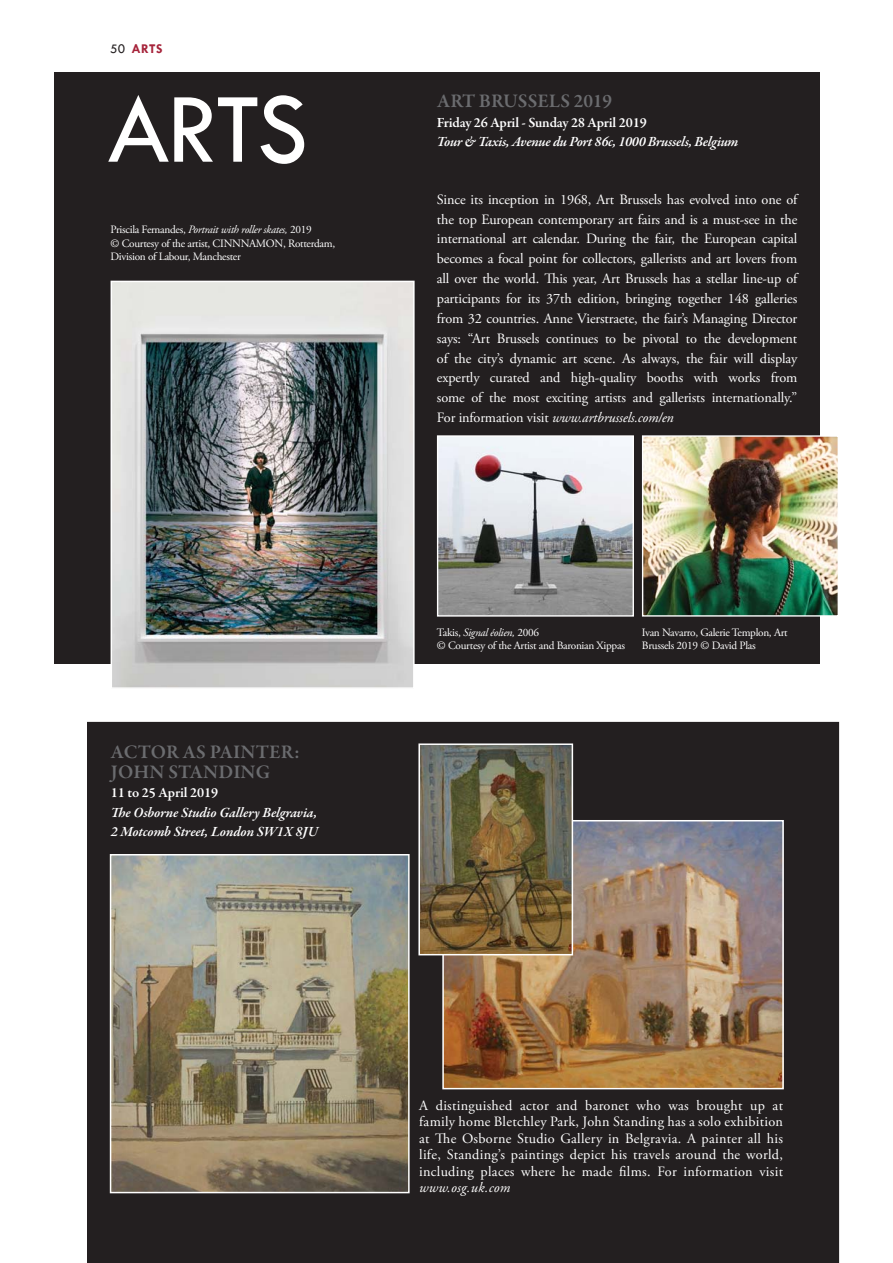
<style>
.page{position:relative;width:893px;height:1263px;background:#fff}
.page>*{position:absolute;margin:0;border:0;box-sizing:border-box;transform-origin:0 0}
.t1{font:103.35px "Tw Cen";color:#fff}
.t2{font:600 19.5px/19.5px "Garamond Premr Pro";letter-spacing:.005em;color:#6b6c6f}
.t3{font:14.25px/19.8px "Adobe Garamond Pro";letter-spacing:-.005em;color:#fff;text-align:justify}
.t4{font:italic 600 14.25px/19.5px "Garamond Premr Pro";letter-spacing:-.015em;color:#fff}
.t5{font:600 14.25px "Garamond Premr Pro";letter-spacing:-.01em;color:#fff}
.t6{font:italic 14.25px "Adobe Garamond Pro";letter-spacing:.02em;color:#fff}
.t7{font:700 13.5px "Tw Cen";color:#a6233a}
.t8{font:11.25px/13.8px "Adobe Garamond Pro";letter-spacing:-.025em;color:#fff}
.s1{font-weight:400;color:#231f20}
.s2{font-style:italic}
</style>
<div class="page">
<div style="left:87px;top:722px;width:752px;height:541px;background:#231f20"></div>
<img style="left:445px;top:823px;width:336px;height:263px">
<div style="left:442px;top:820px;width:342px;height:269px;border:2px solid #fff"></div>
<img style="left:113px;top:857px;width:294px;height:333px">
<div style="left:110px;top:854px;width:300px;height:339px;border:2px solid #fff"></div>
<div style="left:54px;top:72px;width:766px;height:591px;background:#231f20"></div>
<img style="left:439px;top:437px;width:193px;height:178px">
<div style="left:437px;top:435px;width:197px;height:182px;border:1px solid #fff"></div>
<img style="left:644px;top:437px;width:193px;height:178px">
<div style="left:642px;top:435px;width:197px;height:182px;border:1px solid #fff"></div>
<img style="left:114px;top:284px;width:298px;height:402px">
<div style="left:111px;top:281px;width:304px;height:408px;border:2px solid #fff"></div>
<img style="left:421px;top:746px;width:149px;height:206px">
<div style="left:418px;top:743px;width:155px;height:212px;border:2px solid #fff"></div>
<p class="t7" style="left:110px;top:42px;width:54px"><span class="s1">50</span> ARTS</p>
<h1 class="t1" style="left:108px;top:73px;width:202px">ARTS</h1>
<h2 class="t2" style="left:437px;top:93px;width:177px">ART BRUSSELS 2019</h2>
<p class="t5" style="left:437px;top:116px;width:211px">Friday 26 April - Sunday 28 April 2019</p>
<p class="t4" style="left:437px;top:133px;width:303px">Tour &amp; Taxis, Avenue du Port 86c, 1000 Brussels, Belgium</p>
<p class="t8" style="left:111px;top:223px;width:226px">Priscila Fernandes, <span class="s2">Portrait with roller skates,</span> 2019<br>© Courtesy of the artist, CINNNAMON, Rotterdam,<br>Division of Labour, Manchester</p>
<h2 class="t2" style="left:111px;top:744px;width:191px">ACTOR AS PAINTER:<br>JOHN STANDING</h2>
<p class="t5" style="left:111px;top:787px;width:109px">11 to 25 April 2019</p>
<p class="t4" style="left:111px;top:804px;width:209px">The Osborne Studio Gallery Belgravia,<br>2 Motcomb Street, London SW1X 8JU</p>
<p class="t3" style="left:437px;top:190px;width:362px">Since its inception in 1968, Art Brussels has evolved into one of the top European contemporary art fairs and is a must-see in the international art calendar. During the fair, the European capital becomes a focal point for collectors, gallerists and art lovers from all over the world. This year, Art Brussels has a stellar line-up of participants for its 37th edition, bringing together 148 galleries from 32 countries. Anne Vierstraete, the fair’s Managing Director says: “Art Brussels continues to be pivotal to the development of the city’s dynamic art scene. As always, the fair will display expertly curated and high-quality booths with works from some of the most exciting artists and gallerists internationally.” For information visit <span class="s2">www.artbrussels.com/en</span></p>
<p class="t8" style="left:437px;top:626px;width:190px">Takis, <span class="s2">Signal éolien,</span> 2006<br>© Courtesy of the Artist and Baronian Xippas</p>
<p class="t8" style="left:642px;top:626px;width:147px">Ivan Navarro, Galerie Templon, Art<br>Brussels 2019 © David Plas</p>
<p class="t3" style="left:419px;top:1098px;width:365px;line-height:16.5px">A distinguished actor and baronet who was brought up at family home Bletchley Park, John Standing has a solo exhibition at The Osborne Studio Gallery in Belgravia. A painter all his life, Standing’s paintings depict his travels around the world, including places where he made films. For information visit</p>
<p class="t6" style="left:419px;top:1182px;width:93px">www.osg.uk.com</p>
</div>
